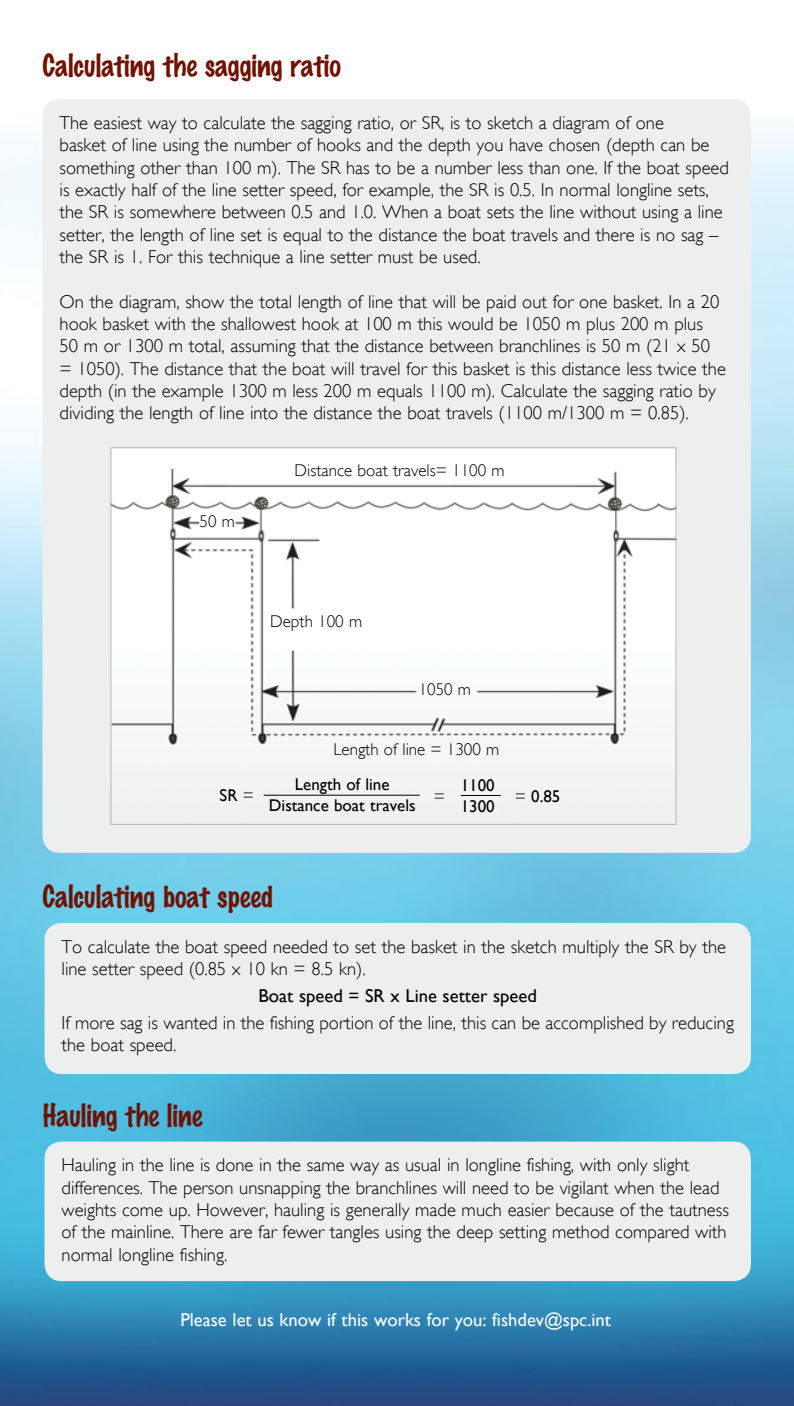
<style>
.page{position:relative;width:794px;height:1406px;background:#fff}
.page>*{position:absolute;margin:0;border:0;box-sizing:border-box;transform-origin:0 0}
.t1{font:100 28px "Marker Felt";color:#6f1200}
.t2{font:300 18.6px/22.4px "Gill Sans";color:#000}
.t3{font:18.6px "Gill Sans";color:#fff}
.t4{font:18.6px "Gill Sans";color:#000}
.t5{font:300 17px "Gill Sans";color:#000}
.t6{font:17px/20.4px "Gill Sans";color:#000;text-align:center}
.s1{font-weight:300}
</style>
<div class="page">
<img style="left:0;top:102px;width:794px;height:1304px">
<div style="left:45px;top:923px;width:706px;height:151px;background:#edefee;border-radius:17px"></div>
<div style="left:43px;top:99px;width:708px;height:754px;background:#edefee;border-radius:17px"></div>
<div style="left:45px;top:1142px;width:706px;height:139px;background:#edefee;border-radius:17px"></div>
<div style="left:111px;top:448px;width:565px;height:376px;background:#fff"></div>
<img style="left:112px;top:469px;width:562px;height:354px">
<hr style="left:461px;top:795px;width:40px;height:1px;background:#000">
<hr style="left:264px;top:795px;width:156px;height:1px;background:#000">
<h1 class="t1" style="left:43px;top:43px;width:300px">Calculating the sagging ratio</h1>
<p class="t2" style="left:60px;top:112px;width:671px">The easiest way to calculate the sagging ratio, or SR, is to sketch a diagram of one<br>basket of line using the number of hooks and the depth you have chosen (depth can be something other than 100 m). The SR has to be a number less than one. If the boat speed is exactly half of the line setter speed, for example, the SR is 0.5. In normal longline sets, the SR is somewhere between 0.5 and 1.0. When a boat sets the line without using a line setter, the length of line set is equal to the distance the boat travels and there is no sag – the SR is 1. For this technique a line setter must be used.</p>
<p class="t2" style="left:60px;top:290px;width:668px">On the diagram, show the total length of line that will be paid out for one basket. In a 20 hook basket with the shallowest hook at 100 m this would be 1050 m plus 200 m plus 50 m or 1300 m total, assuming that the distance between branchlines is 50 m (21 x 50 = 1050). The distance that the boat will travel for this basket is this distance less twice the depth (in the example 1300 m less 200 m equals 1100 m). Calculate the sagging ratio by dividing the length of line into the distance the boat travels (1100 m/1300 m = 0.85).</p>
<p class="t5" style="left:199px;top:512px;width:37px">50 m</p>
<p class="t5" style="left:295px;top:461px;width:211px">Distance boat travels= 1100 m</p>
<p class="t5" style="left:270px;top:612px;width:93px">Depth 100 m</p>
<p class="t5" style="left:419px;top:680px;width:54px">1050 m</p>
<p class="t5" style="left:333px;top:739px;width:167px">Length of line = 1300 m</p>
<p class="t6" style="left:461px;top:775px;width:35px;text-align:left">1100<br>1300</p>
<p class="t6" style="left:220px;top:785px;width:36px">SR <span class="s1">=</span></p>
<p class="t6" style="left:269px;top:774px;width:148px">Length of line<br>Distance boat travels</p>
<p class="t5" style="left:434px;top:787px;width:13px">=</p>
<p class="t6" style="left:515px;top:786px;width:47px"><span class="s1">=</span> 0.85</p>
<h1 class="t1" style="left:43px;top:874px;width:232px">Calculating boat speed</h1>
<p class="t2" style="left:62px;top:935px;width:666px">To calculate the boat speed needed to set the basket in the sketch multiply the SR by the line setter speed (0.85 x 10 kn = 8.5 kn).</p>
<p class="t4" style="left:258px;top:985px;width:280px">Boat speed = SR x Line setter speed</p>
<p class="t2" style="left:62px;top:1011px;width:674px">If more sag is wanted in the fishing portion of the line, this can be accomplished by reducing the boat speed.</p>
<h1 class="t1" style="left:43px;top:1093px;width:161px">Hauling the line</h1>
<p class="t2" style="left:62px;top:1154px;width:669px">Hauling in the line is done in the same way as usual in longline fishing, with only slight differences. The person unsnapping the branchlines will need to be vigilant when the lead weights come up. However, hauling is generally made much easier because of the tautness of the mainline. There are far fewer tangles using the deep setting method compared with normal longline fishing.</p>
<p class="t3" style="left:180px;top:1309px;width:432px">Please let us know if this works for you: fishdev@spc.int</p>
</div>
